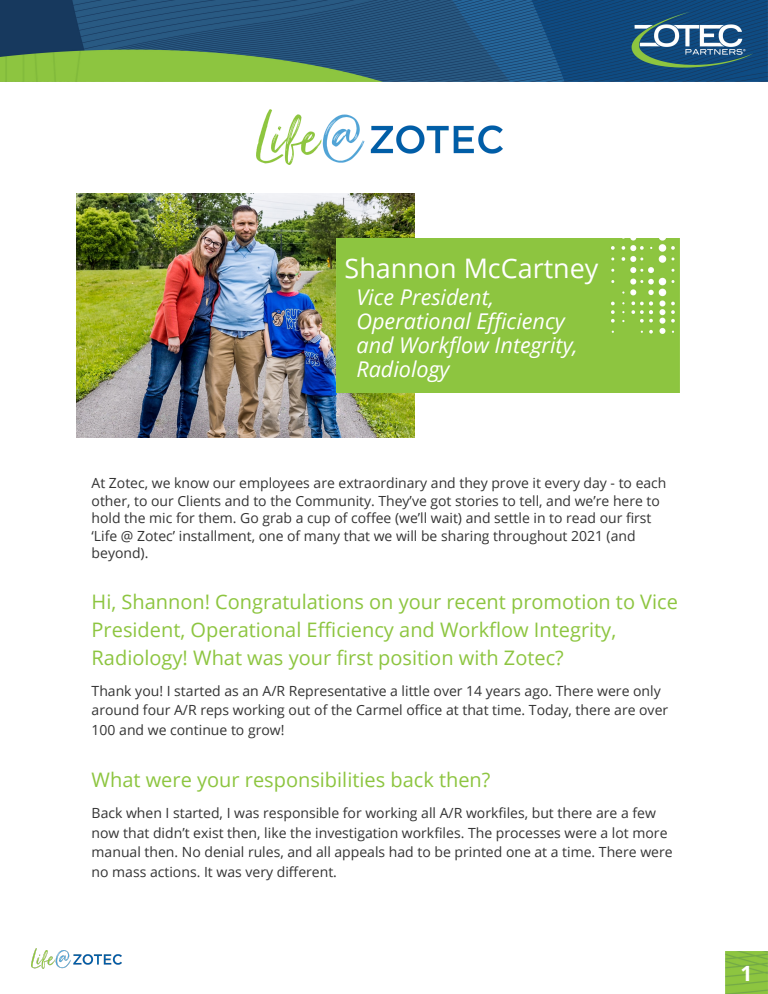
<style>
.page{position:relative;width:768px;height:994px;background:#fff}
.page>*{position:absolute;margin:0;border:0;box-sizing:border-box;transform-origin:0 0}
.t1{font:26.9px "Open Sans";color:#fff}
.t2{font:italic 21.7px/23.7px "Open Sans";color:#fff}
.t3{font:700 21px "Open Sans";color:#fff}
.t4{font:20px/27.8px "Open Sans";color:#8dc540}
.t5{font:14px/19.5px "Open Sans";color:#343434}
</style>
<div class="page">
<img style="left:77px;top:194px;width:337px;height:243px">
<img style="left:257px;top:109px;width:246px;height:56px">
<div style="left:336px;top:239px;width:343px;height:153px;background:#8dc540"></div>
<img style="left:32px;top:948px;width:90px;height:21px">
<img style="left:725px;top:951px;width:43px;height:43px">
<img style="left:0;top:0;width:768px;height:81px">
<p class="t1" style="left:345px;top:249px;width:255px">Shannon McCartney</p>
<p class="t2" style="left:356px;top:285px;width:223px">Vice President,<br>Operational Efficiency and Workflow Integrity,<br>Radiology</p>
<p class="t5" style="left:92px;top:474px;width:576px;line-height:17.5px">At Zotec, we know our employees are extraordinary and they prove it every day - to each other, to our Clients and to the Community. They’ve got stories to tell, and we’re here to hold the mic for them. Go grab a cup of coffee (we’ll wait) and settle in to read our first ‘Life @ Zotec’ installment, one of many that we will be sharing throughout 2021 (and beyond).</p>
<p class="t4" style="left:92px;top:587px;width:588px">Hi, Shannon! Congratulations on your recent promotion to Vice<br>President, Operational Efficiency and Workflow Integrity,<br>Radiology! What was your first position with Zotec?</p>
<p class="t5" style="left:92px;top:680px;width:578px">Thank you! I started as an A/R Representative a little over 14 years ago. There were only around four A/R reps working out of the Carmel office at that time. Today, there are over<br>100 and we continue to grow!</p>
<p class="t4" style="left:92px;top:765px;width:400px">What were your responsibilities back then?</p>
<p class="t5" style="left:92px;top:803px;width:583px">Back when I started, I was responsible for working all A/R workfiles, but there are a few now that didn’t exist then, like the investigation workfiles. The processes were a lot more manual then. No denial rules, and all appeals had to be printed one at a time. There were no mass actions. It was very different.</p>
<p class="t3" style="left:741px;top:958px;width:13px">1</p>
</div>
